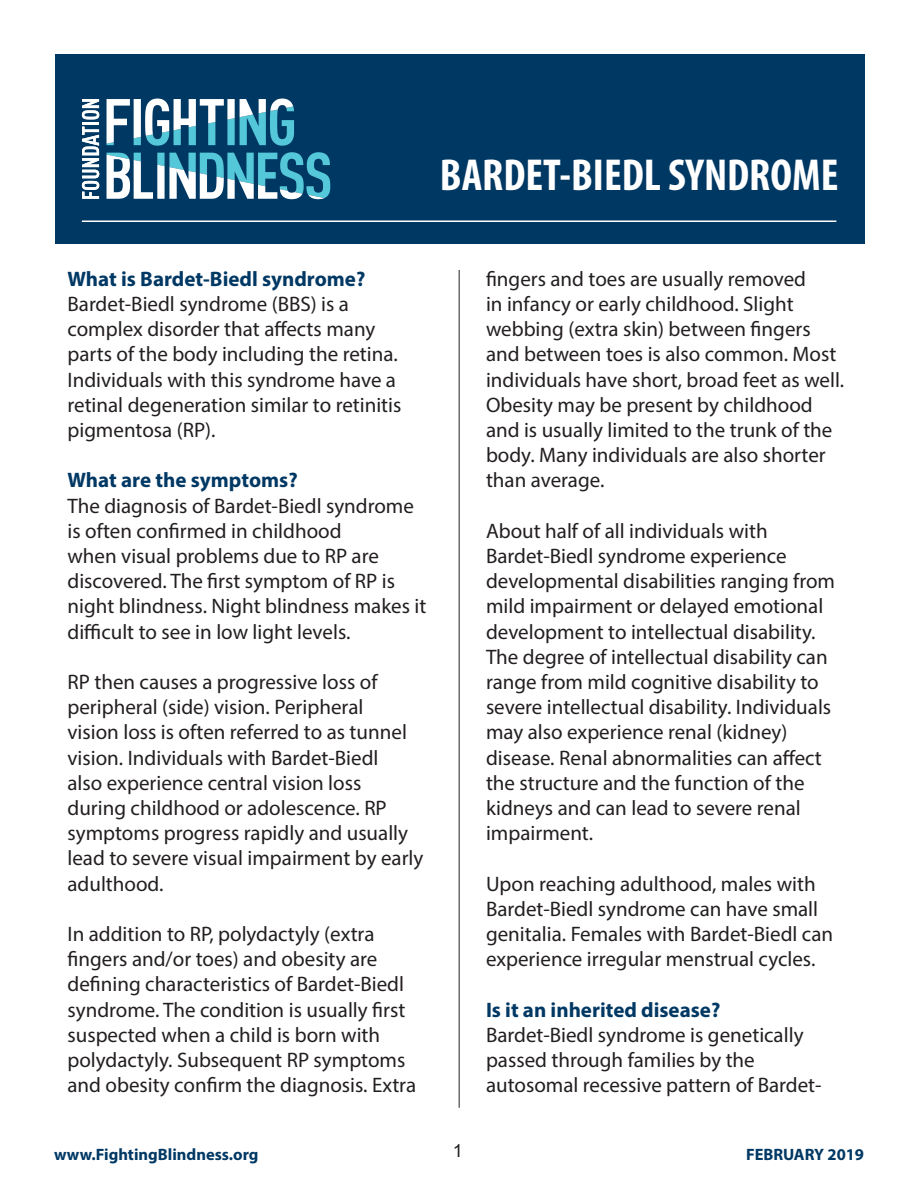
<style>
.page{position:relative;width:918px;height:1188px;background:#fff}
.page>*{position:absolute;margin:0;border:0;box-sizing:border-box;transform-origin:0 0}
.t1{font:700 condensed 45px "Myriad Pro";color:#fff}
.Paragraph{font:21px/25.2px "Myriad Pro";color:#231f20}
.t2{font:700 21px "Myriad Pro";color:#003864}
.t3{font:18px "Arial";color:#231f20}
.t4{font:700 16.5px "Myriad Pro";color:#003864}
</style>
<div class="page">
<div style="left:55px;top:54px;width:810px;height:190px;background:#003864"></div>
<hr style="left:82px;top:220px;width:754px;height:2px;background:#fff">
<hr style="left:459px;top:270px;width:1px;height:838px;background:#231f20">
<svg style="left:82px;top:99px;width:17px;height:100px"></svg>
<svg style="left:107px;top:99px;width:187px;height:47px"></svg>
<svg style="left:107px;top:152px;width:223px;height:47px"></svg>
<p class="t1" style="left:440px;top:147px;width:400px">BARDET-BIEDL SYNDROME</p>
<p class="t2" style="left:68px;top:265px;width:299px">What is Bardet-Biedl syndrome?</p>
<p class="Paragraph" style="left:68px;top:291px;width:335px">Bardet-Biedl syndrome (BBS) is a complex disorder that affects many parts of the body including the retina.<br>Individuals with this syndrome have a retinal degeneration similar to retinitis pigmentosa (RP).</p>
<p class="t2" style="left:68px;top:467px;width:232px">What are the symptoms?</p>
<p class="Paragraph" style="left:68px;top:493px;width:360px">The diagnosis of Bardet-Biedl syndrome is often confirmed in childhood<br>when visual problems due to RP are discovered. The first symptom of RP is night blindness. Night blindness makes it difficult to see in low light levels.</p>
<p class="Paragraph" style="left:68px;top:669px;width:357px">RP then causes a progressive loss of peripheral (side) vision. Peripheral<br>vision loss is often referred to as tunnel vision. Individuals with Bardet-Biedl<br>also experience central vision loss during childhood or adolescence. RP symptoms progress rapidly and usually lead to severe visual impairment by early adulthood.</p>
<p class="Paragraph" style="left:68px;top:921px;width:350px">In addition to RP, polydactyly (extra fingers and/or toes) and obesity are defining characteristics of Bardet-Biedl syndrome. The condition is usually first suspected when a child is born with polydactyly. Subsequent RP symptoms and obesity confirm the diagnosis. Extra</p>
<p class="Paragraph" style="left:486px;top:266px;width:360px">fingers and toes are usually removed<br>in infancy or early childhood. Slight webbing (extra skin) between fingers and between toes is also common. Most individuals have short, broad feet as well.<br>Obesity may be present by childhood and is usually limited to the trunk of the body. Many individuals are also shorter than average.</p>
<p class="Paragraph" style="left:486px;top:518px;width:351px">About half of all individuals with Bardet-Biedl syndrome experience developmental disabilities ranging from mild impairment or delayed emotional development to intellectual disability.<br>The degree of intellectual disability can range from mild cognitive disability to severe intellectual disability. Individuals may also experience renal (kidney) disease. Renal abnormalities can affect the structure and the function of the kidneys and can lead to severe renal impairment.</p>
<p class="Paragraph" style="left:486px;top:871px;width:349px">Upon reaching adulthood, males with Bardet-Biedl syndrome can have small genitalia. Females with Bardet-Biedl can experience irregular menstrual cycles.</p>
<p class="t2" style="left:486px;top:996px;width:236px">Is it an inherited disease?</p>
<p class="Paragraph" style="left:486px;top:1022px;width:337px">Bardet-Biedl syndrome is genetically passed through families by the autosomal recessive pattern of Bardet-</p>
<p class="t4" style="left:54px;top:1144px;width:206px">www.FightingBlindness.org</p>
<p class="t3" style="left:453px;top:1138px;width:12px">1</p>
<p class="t4" style="left:746px;top:1144px;width:120px">FEBRUARY 2019</p>
</div>
